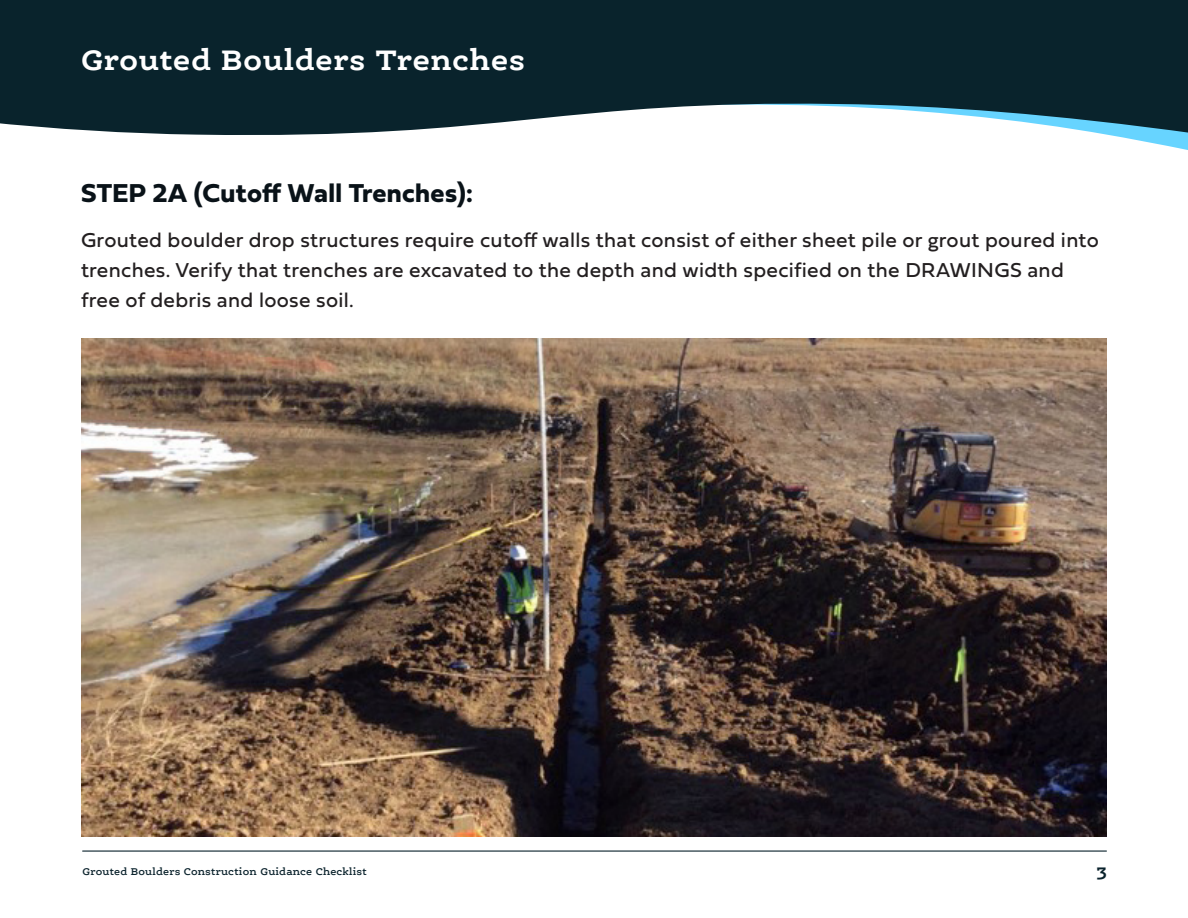
<style>
.page{position:relative;width:1188px;height:918px;background:#fff}
.page>*{position:absolute;margin:0;border:0;box-sizing:border-box;transform-origin:0 0}
.t1{font:700 30px "Ernestine Pro";letter-spacing:.015em;color:#fff}
.t2{font:700 27px "Fieldwork Hum";letter-spacing:.015em;color:#091218}
.Body{font:21px/30px "Fieldwork Hum";letter-spacing:.015em;color:#231f20}
.t3{font:700 18px "Ernestine Pro";color:#0a222c}
.t4{font:600 10.5px "Ernestine Pro";letter-spacing:.015em;color:#0a222c}
</style>
<div class="page">
<img style="left:81px;top:338px;width:1026px;height:499px">
<svg style="left:1121px;top:137px;width:67px;height:13px"></svg>
<svg style="left:0;top:0;width:1188px;height:137px;background:#243d46"></svg>
<hr style="left:83px;top:850px;width:1023px;height:2px;background:#0a222c">
<p class="t1" style="left:81px;top:41px;width:446px">Grouted Boulders Trenches</p>
<p class="t2" style="left:81px;top:172px;width:394px">STEP 2A (Cutoff Wall Trenches):</p>
<p class="Body" style="left:81px;top:224px;width:1019px">Grouted boulder drop structures require cutoff walls that consist of either sheet pile or grout poured into trenches. Verify that trenches are excavated to the depth and width specified on the DRAWINGS and free of debris and loose soil.</p>
<p class="t4" style="left:83px;top:865px;width:286px">Grouted Boulders Construction Guidance Checklist</p>
<p class="t3" style="left:1096px;top:860px;width:12px">3</p>
</div>
